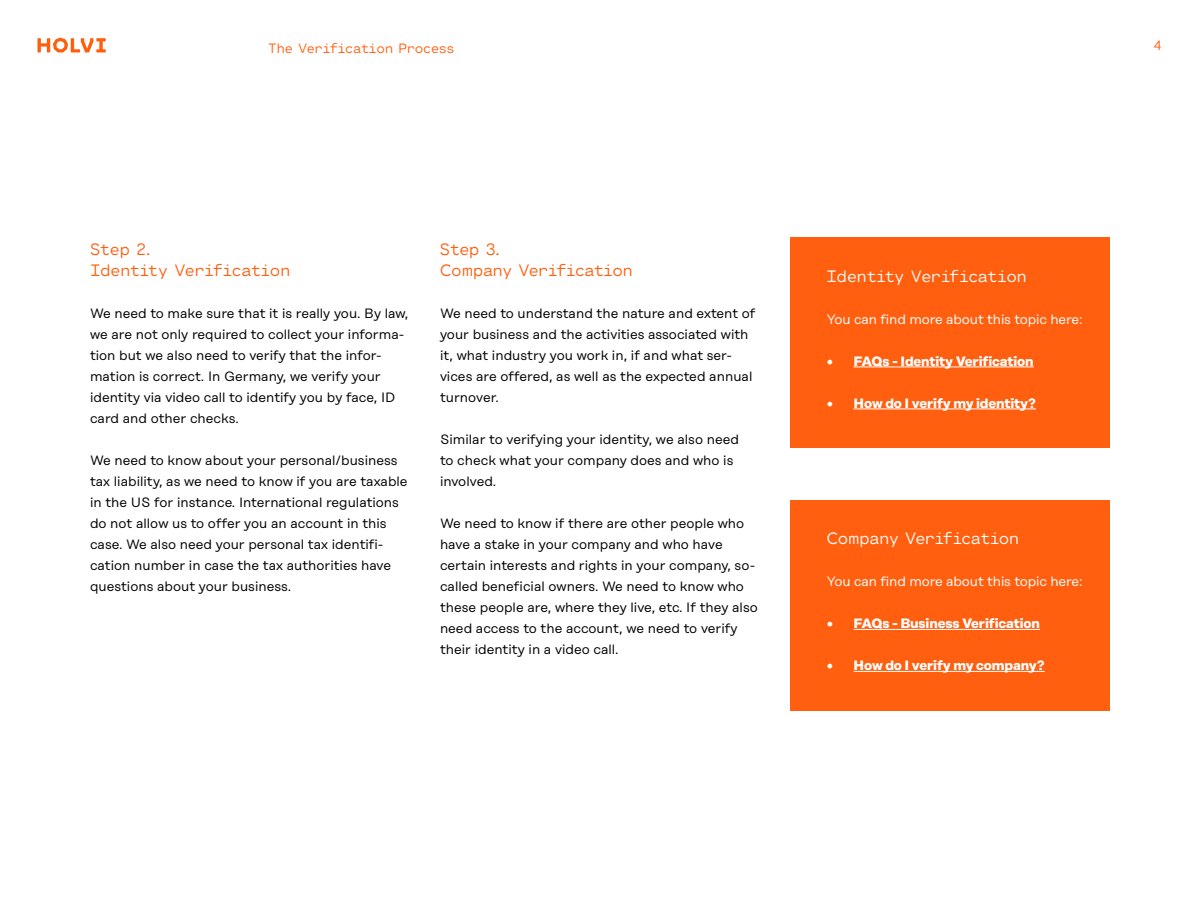
<style>
.page{position:relative;width:1200px;height:900px;background:#fff}
.page>*{position:absolute;margin:0;border:0;box-sizing:border-box;transform-origin:0 0}
.t1{font:16.5px/21px "Cartograph Sans CF";letter-spacing:-.01em;color:#ff5f0e}
.t2{font:16.5px "Cartograph Sans CF";letter-spacing:-.01em;color:#fff}
.t3{font:13.5px/21px "Rational Display";color:#000}
.t4{font:700 13.5px "Rational Display";letter-spacing:-.01em;color:#fff}
.t5{font:13.5px "Rational Display";letter-spacing:-.01em;color:#fff}
.t6{font:13.5px "Cartograph Sans CF";letter-spacing:-.01em;color:#ff5e0d}
.t7{font:13.5px "Cartograph Sans CF";color:#ff5f0e}
.s1{font-family:"Minion Pro";font-weight:400;font-size:18px}
</style>
<div class="page">
<svg style="left:37px;top:38px;width:69px;height:14px"></svg>
<div style="left:790px;top:238px;width:320px;height:210px;background:#ff5f0e"></div>
<div style="left:790px;top:500px;width:320px;height:210px;background:#ff5f0e"></div>
<hr style="left:854px;top:367px;width:180px;height:1px;background:#fff">
<hr style="left:854px;top:409px;width:182px;height:1px;background:#fff">
<hr style="left:854px;top:629px;width:186px;height:1px;background:#fff">
<hr style="left:854px;top:671px;width:191px;height:1px;background:#fff">
<p class="t6" style="left:268px;top:40px;width:188px">The Verification Process</p>
<p class="t7" style="left:1154px;top:37px;width:10px">4</p>
<p class="t1" style="left:90px;top:240px;width:202px">Step 2.<br>Identity Verification</p>
<p class="t3" style="left:90px;top:303px;width:320px">We need to make sure that it is really you. By law, we are not only required to collect your informa&shy;tion but we also need to verify that the infor&shy;mation is correct. In Germany, we verify your identity via video call to identify you by face, ID card and other checks.</p>
<p class="t3" style="left:90px;top:450px;width:319px">We need to know about your personal/business tax liability, as we need to know if you are taxable in the US for instance. International regulations do not allow us to offer you an account in this case. We also need your personal tax identifi&shy;cation number in case the tax authorities have questions about your business.</p>
<p class="t1" style="left:440px;top:240px;width:194px">Step 3.<br>Company Verification</p>
<p class="t3" style="left:440px;top:303px;width:317px">We need to understand the nature and extent of your business and the activities associated with it, what industry you work in, if and what ser&shy;vices are offered, as well as the expected annual turnover.</p>
<p class="t3" style="left:440px;top:429px;width:301px">Similar to verifying your identity, we also need to check what your company does and who is involved.</p>
<p class="t3" style="left:440px;top:513px;width:319px">We need to know if there are other people who have a stake in your company and who have certain interests and rights in your company, so&shy;called beneficial owners. We need to know who these people are, where they live, etc. If they also need access to the account, we need to verify their identity in a video call.</p>
<p class="t2" style="left:826px;top:266px;width:202px">Identity Verification</p>
<p class="t5" style="left:826px;top:311px;width:257px">You can find more about this topic here:</p>
<p class="t4" style="left:826px;top:353px;width:209px"><span class="s1">•</span> FAQs - Identity Verification</p>
<p class="t4" style="left:826px;top:395px;width:211px"><span class="s1">•</span> How do I verify my identity?</p>
<p class="t2" style="left:826px;top:529px;width:194px">Company Verification</p>
<p class="t5" style="left:826px;top:574px;width:257px">You can find more about this topic here:</p>
<p class="t4" style="left:826px;top:615px;width:215px"><span class="s1">•</span> FAQs - Business Verification</p>
<p class="t4" style="left:826px;top:657px;width:220px"><span class="s1">•</span> How do I verify my company?</p>
</div>
